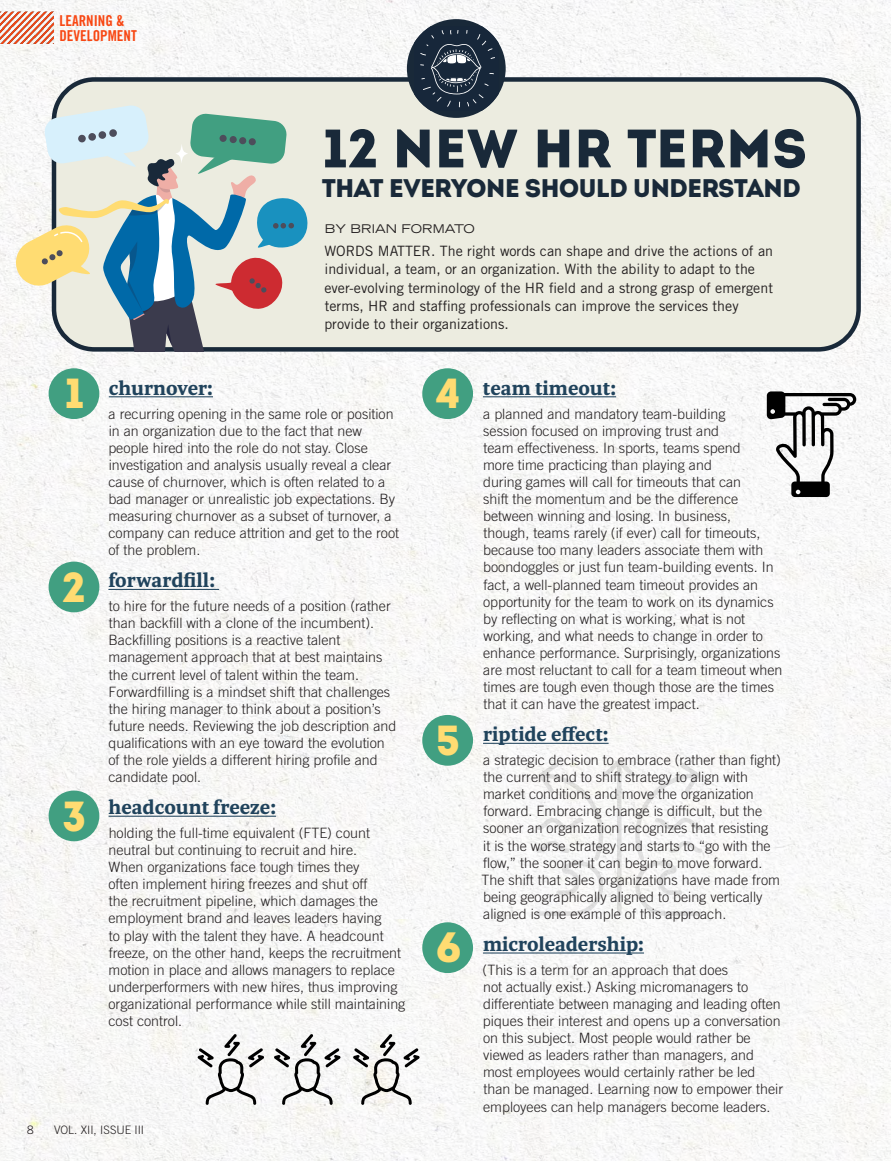
<style>
.page{position:relative;width:891px;height:1161px;background:#fff}
.page>*{position:absolute;margin:0;border:0;box-sizing:border-box;transform-origin:0 0}
.t1{font:54px "Intro";color:#192939}
.t2{font:42px "Intro";color:#ffdc72}
.t3{font:25.5px "Intro";letter-spacing:-.04em;color:#192939}
.t4{font:700 21px "Tasman";color:#20435c}
.t5{font:15px/15px "Trade Gothic LT Std Bd Cn 20";color:#f84713}
.t6{font:300 14.25px/17.1px "Trade Gothic LT Std";color:#231f20}
.t7{font:14.25px/18.3px "Trade Gothic LT Std";color:#231f20}
.t8{font:expanded 12px "Trade Gothic LT Std";color:#231f20}
.t9{font:300 11.7px "Trade Gothic LT Std";color:#231f20}
</style>
<div class="page">
<img style="left:0;top:0;width:891px;height:1161px">
<div style="left:54px;top:79px;width:805px;height:270px;background:#ecece0;border-radius:40px"></div>
<div style="left:52px;top:77px;width:809px;height:275px;border:4px solid #192939;border-radius:40px"></div>
<img style="left:0;top:12px;width:54px;height:32px">
<svg style="left:13px;top:104px;width:295px;height:248px"></svg>
<div style="left:407px;top:19px;width:99px;height:99px;background:#192939;border-radius:50%"></div>
<svg style="left:414px;top:26px;width:85px;height:85px"></svg>
<div style="left:49px;top:368px;width:50px;height:51px;background:#419f81;border-radius:50%"></div>
<div style="left:422px;top:368px;width:51px;height:51px;background:#419f81;border-radius:50%"></div>
<div style="left:49px;top:562px;width:50px;height:50px;background:#419f81;border-radius:50%"></div>
<div style="left:422px;top:715px;width:51px;height:51px;background:#419f81;border-radius:50%"></div>
<div style="left:49px;top:791px;width:50px;height:50px;background:#419f81;border-radius:50%"></div>
<div style="left:422px;top:922px;width:51px;height:51px;background:#419f81;border-radius:50%"></div>
<svg style="left:767px;top:391px;width:89px;height:106px"></svg>
<svg style="left:198px;top:1034px;width:66px;height:71px"></svg>
<svg style="left:274px;top:1034px;width:67px;height:71px"></svg>
<svg style="left:353px;top:1034px;width:67px;height:71px"></svg>
<svg style="left:535px;top:758px;width:169px;height:159px"></svg>
<hr style="left:109px;top:396px;width:104px;height:1px;background:#20435c">
<hr style="left:108px;top:589px;width:111px;height:1px;background:#20435c">
<hr style="left:109px;top:816px;width:167px;height:1px;background:#20435c">
<hr style="left:483px;top:396px;width:133px;height:1px;background:#20435c">
<hr style="left:483px;top:743px;width:126px;height:1px;background:#20435c">
<hr style="left:483px;top:952px;width:161px;height:2px;background:#20435c">
<p class="t5" style="left:59px;top:13px;width:79px">LEARNING &amp;<br>DEVELOPMENT</p>
<h1 class="t1" style="left:324px;top:116px;width:485px">12 NEW HR TERMS</h1>
<h3 class="t3" style="left:322px;top:173px;width:481px">THAT EVERYONE SHOULD UNDERSTAND</h3>
<p class="t8" style="left:325px;top:221px;width:152px">BY BRIAN FORMATO</p>
<p class="t7" style="left:324px;top:242px;width:450px">WORDS MATTER. The right words can shape and drive the actions of an individual, a team, or an organization. With the ability to adapt to the ever-evolving terminology of the HR field and a strong grasp of emergent terms, HR and staffing professionals can improve the services they provide to their organizations.</p>
<h2 class="t2" style="left:66px;top:368px;width:19px">1</h2>
<h2 class="t2" style="left:435px;top:368px;width:26px">4</h2>
<h3 class="t4" style="left:109px;top:374px;width:106px">churnover:</h3>
<p class="t6" style="left:108px;top:405px;width:292px">a recurring opening in the same role or position in an organization due to the fact that new people hired into the role do not stay. Close investigation and analysis usually reveal a clear cause of churnover, which is often related to a bad manager or unrealistic job expectations. By measuring churnover as a subset of turnover, a company can reduce attrition and get to the root of the problem.</p>
<h3 class="t4" style="left:108px;top:567px;width:108px">forwardfill:</h3>
<p class="t6" style="left:108px;top:597px;width:289px">to hire for the future needs of a position (rather than backfill with a clone of the incumbent).<br>Backfilling positions is a reactive talent management approach that at best maintains the current level of talent within the team.<br>Forwardfilling is a mindset shift that challenges the hiring manager to think about a position’s future needs. Reviewing the job description and qualifications with an eye toward the evolution of the role yields a different hiring profile and candidate pool.</p>
<h3 class="t4" style="left:109px;top:794px;width:169px">headcount freeze:</h3>
<p class="t6" style="left:108px;top:824px;width:298px">holding the full-time equivalent (FTE) count neutral but continuing to recruit and hire.<br>When organizations face tough times they<br>often implement hiring freezes and shut off<br>the recruitment pipeline, which damages the employment brand and leaves leaders having<br>to play with the talent they have. A headcount freeze, on the other hand, keeps the recruitment motion in place and allows managers to replace underperformers with new hires, thus improving organizational performance while still maintaining cost control.</p>
<h2 class="t2" style="left:62px;top:562px;width:25px">2</h2>
<h2 class="t2" style="left:436px;top:715px;width:26px">5</h2>
<h2 class="t2" style="left:62px;top:791px;width:25px">3</h2>
<h2 class="t2" style="left:436px;top:923px;width:27px">6</h2>
<p class="t9" style="left:27px;top:1123px;width:8px">8</p>
<p class="t9" style="left:54px;top:1123px;width:92px">VOL. XII, ISSUE III</p>
<h3 class="t4" style="left:483px;top:374px;width:135px">team timeout:</h3>
<p class="t6" style="left:483px;top:405px;width:301px">a planned and mandatory team-building<br>session focused on improving trust and<br>team effectiveness. In sports, teams spend<br>more time practicing than playing and<br>during games will call for timeouts that can<br>shift the momentum and be the difference between winning and losing. In business,<br>though, teams rarely (if ever) call for timeouts, because too many leaders associate them with boondoggles or just fun team-building events. In fact, a well-planned team timeout provides an opportunity for the team to work on its dynamics by reflecting on what is working, what is not working, and what needs to change in order to enhance performance. Surprisingly, organizations are most reluctant to call for a team timeout when times are tough even though those are the times that it can have the greatest impact.</p>
<h3 class="t4" style="left:483px;top:721px;width:127px">riptide effect:</h3>
<p class="t6" style="left:482px;top:751px;width:301px">a strategic decision to embrace (rather than fight) the current and to shift strategy to align with market conditions and move the organization forward. Embracing change is difficult, but the sooner an organization recognizes that resisting<br>it is the worse strategy and starts to “go with the flow,” the sooner it can begin to move forward.<br>The shift that sales organizations have made from being geographically aligned to being vertically aligned is one example of this approach.</p>
<h3 class="t4" style="left:483px;top:931px;width:163px">microleadership:</h3>
<p class="t6" style="left:483px;top:961px;width:302px">(This is a term for an approach that does<br>not actually exist.) Asking micromanagers to differentiate between managing and leading often piques their interest and opens up a conversation on this subject. Most people would rather be viewed as leaders rather than managers, and most employees would certainly rather be led than be managed. Learning now to empower their employees can help managers become leaders.</p>
</div>
